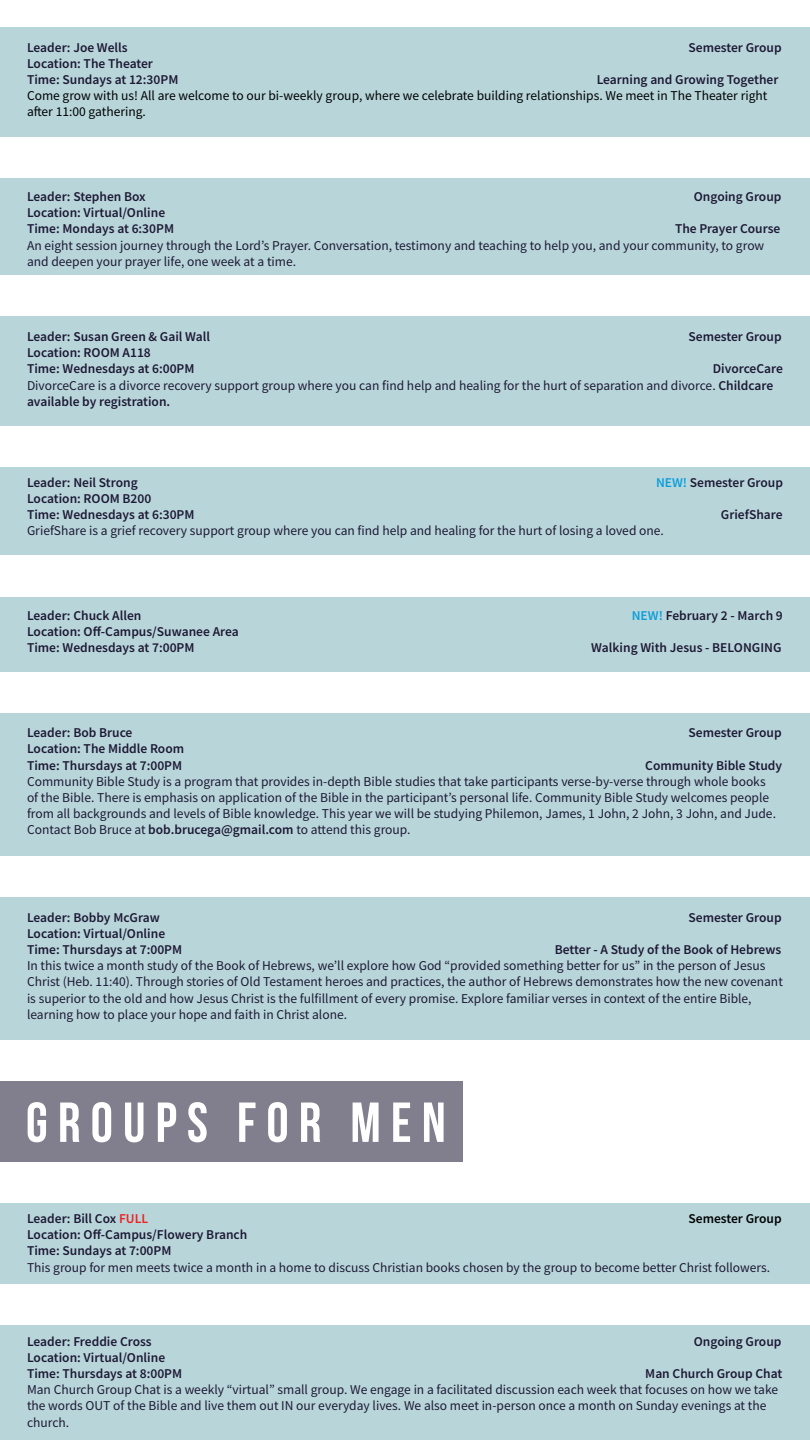
<style>
.page{position:relative;width:810px;height:1440px;background:#fff}
.page>*{position:absolute;margin:0;border:0;box-sizing:border-box;transform-origin:0 0}
.t1{font:56.25px "Bebas Neue";letter-spacing:.18em;color:#fff}
.t2{font:13.5px/16.2px "Source Sans Pro";color:#1e1935}
.t3{font:600 13.5px/16.2px "Source Sans Pro";color:#1e1935}
.t4{font:13.5px/16.2px "Source Sans Pro";color:#000101}
.t5{font:600 13.5px "Source Sans Pro";color:#000101}
.s1{font-weight:600}
.s2{color:#0c9eda}
.s3{color:#ed2124}
</style>
<div class="page">
<div style="left:0;top:713px;width:810px;height:142px;background:#b8d6da"></div>
<div style="left:0;top:178px;width:810px;height:97px;background:#b8d6da"></div>
<div style="left:0;top:316px;width:810px;height:110px;background:#b8d6da"></div>
<div style="left:0;top:897px;width:810px;height:143px;background:#b8d6da"></div>
<div style="left:0;top:467px;width:810px;height:88px;background:#b8d6da"></div>
<div style="left:0;top:597px;width:810px;height:74px;background:#b8d6da"></div>
<div style="left:0;top:27px;width:810px;height:109px;background:#b8d6da"></div>
<div style="left:0;top:1325px;width:810px;height:115px;background:#b8d6da"></div>
<div style="left:0;top:1203px;width:810px;height:81px;background:#b8d6da"></div>
<div style="left:0;top:1081px;width:463px;height:81px;background:#817e8e"></div>
<p class="t3" style="left:27px;top:39px;width:102px">Leader: Joe Wells</p>
<p class="t3" style="left:688px;top:39px;width:95px">Semester Group</p>
<p class="t3" style="left:27px;top:55px;width:153px">Location: The Theater<br>Time: Sundays at 12:30PM</p>
<p class="t3" style="left:597px;top:71px;width:183px">Learning and Growing Together</p>
<p class="t4" style="left:27px;top:88px;width:742px">Come grow with us! All are welcome to our bi-weekly group, where we celebrate building relationships. We meet in The Theater right after 11:00 gathering.</p>
<p class="t3" style="left:27px;top:188px;width:120px">Leader: Stephen Box</p>
<p class="t3" style="left:694px;top:188px;width:89px">Ongoing Group</p>
<p class="t3" style="left:27px;top:205px;width:149px">Location: Virtual/Online<br>Time: Mondays at 6:30PM</p>
<p class="t3" style="left:675px;top:221px;width:107px">The Prayer Course</p>
<p class="t2" style="left:27px;top:237px;width:739px">An eight session journey through the Lord’s Prayer. Conversation, testimony and teaching to help you, and your community, to grow and deepen your prayer life, one week at a time.</p>
<p class="t3" style="left:27px;top:328px;width:185px">Leader: Susan Green &amp; Gail Wall</p>
<p class="t3" style="left:688px;top:328px;width:95px">Semester Group</p>
<p class="t3" style="left:27px;top:344px;width:169px">Location: ROOM A118<br>Time: Wednesdays at 6:00PM</p>
<p class="t2" style="left:27px;top:361px;width:757px;text-indent:686px"><span class="s1">DivorceCare<br></span>DivorceCare is a divorce recovery support group where you can find help and healing for the hurt of separation and divorce. <span class="s1">Childcare available by registration.</span></p>
<p class="t3" style="left:27px;top:474px;width:112px">Leader: Neil Strong</p>
<p class="t3" style="left:656px;top:474px;width:128px"><span class="s2">NEW!</span> Semester Group</p>
<p class="t3" style="left:27px;top:490px;width:169px">Location: ROOM B200<br>Time: Wednesdays at 6:30PM</p>
<p class="t3" style="left:721px;top:506px;width:63px">GriefShare</p>
<p class="t2" style="left:27px;top:523px;width:638px">GriefShare is a grief recovery support group where you can find help and healing for the hurt of losing a loved one.</p>
<p class="t3" style="left:27px;top:607px;width:116px">Leader: Chuck Allen</p>
<p class="t3" style="left:632px;top:607px;width:153px"><span class="s2">NEW!</span> February 2 - March 9</p>
<p class="t3" style="left:27px;top:624px;width:213px">Location: Off-Campus/Suwanee Area<br>Time: Wednesdays at 7:00PM</p>
<p class="t3" style="left:591px;top:640px;width:192px">Walking With Jesus - BELONGING</p>
<p class="t3" style="left:27px;top:725px;width:107px">Leader: Bob Bruce</p>
<p class="t3" style="left:688px;top:725px;width:95px">Semester Group</p>
<p class="t3" style="left:27px;top:741px;width:159px">Location: The Middle Room<br>Time: Thursdays at 7:00PM</p>
<p class="t3" style="left:645px;top:757px;width:138px">Community Bible Study</p>
<p class="t2" style="left:27px;top:773px;width:751px">Community Bible Study is a program that provides in-depth Bible studies that take participants verse-by-verse through whole books of the Bible. There is emphasis on application of the Bible in the participant’s personal life. Community Bible Study welcomes people from all backgrounds and levels of Bible knowledge. This year we will be studying Philemon, James, 1 John, 2 John, 3 John, and Jude.<br>Contact Bob Bruce at <span class="s1">bob.brucega@gmail.com</span> to attend this group.</p>
<p class="t3" style="left:27px;top:909px;width:134px">Leader: Bobby McGraw</p>
<p class="t3" style="left:688px;top:909px;width:95px">Semester Group</p>
<p class="t3" style="left:27px;top:925px;width:157px">Location: Virtual/Online<br>Time: Thursdays at 7:00PM</p>
<p class="t3" style="left:555px;top:941px;width:228px">Better - A Study of the Book of Hebrews</p>
<p class="t2" style="left:27px;top:957px;width:757px">In this twice a month study of the Book of Hebrews, we’ll explore how God “provided something better for us” in the person of Jesus Christ (Heb. 11:40). Through stories of Old Testament heroes and practices, the author of Hebrews demonstrates how the new covenant is superior to the old and how Jesus Christ is the fulfillment of every promise. Explore familiar verses in context of the entire Bible, learning how to place your hope and faith in Christ alone.</p>
<h1 class="t1" style="left:26px;top:1092px;width:421px">GROUPS FOR MEN</h1>
<p class="t3" style="left:27px;top:1210px;width:123px">Leader: Bill Cox <span class="s3">FULL</span></p>
<p class="t5" style="left:688px;top:1210px;width:95px">Semester Group</p>
<p class="t3" style="left:27px;top:1226px;width:222px">Location: Off-Campus/Flowery Branch<br>Time: Sundays at 7:00PM</p>
<p class="t2" style="left:27px;top:1259px;width:745px">This group for men meets twice a month in a home to discuss Christian books chosen by the group to become better Christ followers.</p>
<p class="t3" style="left:27px;top:1333px;width:126px">Leader: Freddie Cross</p>
<p class="t3" style="left:694px;top:1333px;width:89px">Ongoing Group</p>
<p class="t3" style="left:27px;top:1349px;width:157px">Location: Virtual/Online<br>Time: Thursdays at 8:00PM</p>
<p class="t3" style="left:645px;top:1365px;width:139px">Man Church Group Chat</p>
<p class="t2" style="left:27px;top:1381px;width:753px">Man Church Group Chat is a weekly “virtual” small group. We engage in a facilitated discussion each week that focuses on how we take the words OUT of the Bible and live them out IN our everyday lives. We also meet in-person once a month on Sunday evenings at the church.</p>
</div>
